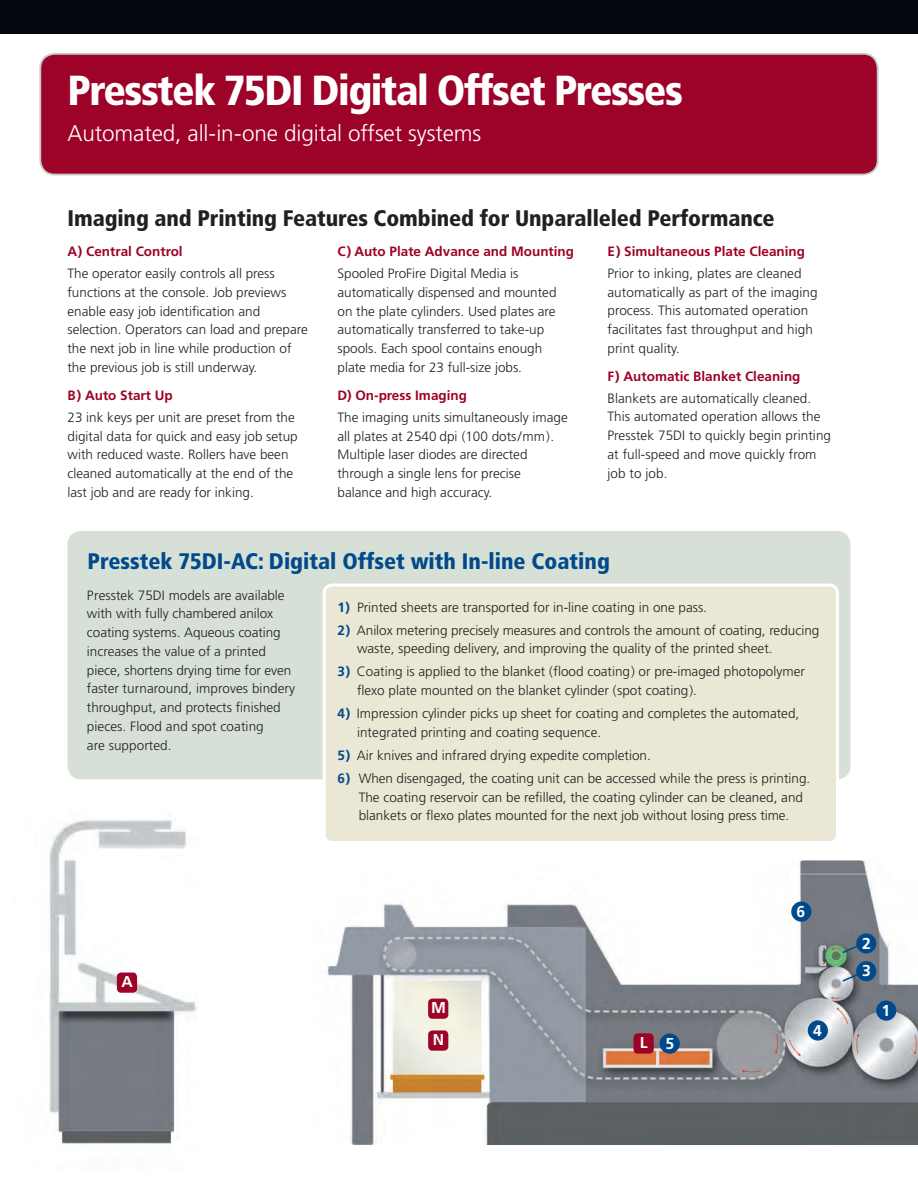
<style>
.page{position:relative;width:918px;height:1188px;background:#fff}
.page>*{position:absolute;margin:0;border:0;box-sizing:border-box;transform-origin:0 0}
.t1{font:900 condensed 42px "Frutiger LT Std";letter-spacing:-.035em;color:#fff}
.t2{font:900 condensed 22.5px "Frutiger LT Std";letter-spacing:-.005em;color:#231f20}
.t3{font:900 condensed 22.5px "Frutiger LT Std";color:#004a8b}
.t4{font:300 22.5px "Frutiger LT Std";letter-spacing:-.005em;color:#fff}
.t5{font:700 15.75px "Frutiger LT Std";color:#fff}
.t6{font:300 13.5px/18.8px "Frutiger LT Std";color:#231f20}
.t7{font:700 13.5px "Frutiger LT Std";color:#9d0228}
.s1{font-weight:700;color:#004a8b}
</style>
<div class="page">
<div style="left:68px;top:531px;width:782px;height:248px;background:#d7e0d7;border-radius:14px"></div>
<div style="left:324px;top:585px;width:513px;height:258px;background:#eae7d5;border-radius:8px"></div>
<div style="left:323px;top:583px;width:516px;height:261px;border:3px solid #fff;border-radius:8px"></div>
<div style="left:0;top:0;width:918px;height:34px;background:#04070e"></div>
<div style="left:40px;top:54px;width:838px;height:121px;background:#9d0228;border-radius:14px"></div>
<div style="left:39px;top:53px;width:840px;height:122px;border:2px solid #c7c8ca;border-radius:14px"></div>
<img style="left:49px;top:819px;width:148px;height:325px">
<div style="left:117px;top:973px;width:20px;height:20px;background:#9d0228;border-radius:4px"></div>
<img style="left:327px;top:860px;width:591px;height:285px">
<div style="left:428px;top:999px;width:20px;height:20px;background:#9d0228;border-radius:4px"></div>
<div style="left:634px;top:1033px;width:20px;height:21px;background:#9d0228;border-radius:4px"></div>
<div style="left:428px;top:1030px;width:20px;height:21px;background:#9d0228;border-radius:4px"></div>
<div style="left:856px;top:961px;width:20px;height:20px;background:#004a8b;border-radius:50%"></div>
<div style="left:856px;top:933px;width:20px;height:21px;background:#004a8b;border-radius:50%"></div>
<div style="left:876px;top:1001px;width:20px;height:20px;background:#004a8b;border-radius:50%"></div>
<svg style="left:841px;top:944px;width:19px;height:10px"></svg>
<svg style="left:841px;top:972px;width:19px;height:11px"></svg>
<div style="left:808px;top:1020px;width:20px;height:21px;background:#004a8b;border-radius:50%"></div>
<div style="left:660px;top:1034px;width:20px;height:20px;background:#004a8b;border-radius:50%"></div>
<div style="left:791px;top:902px;width:20px;height:20px;background:#004a8b;border-radius:50%"></div>
<p class="t1" style="left:68px;top:65px;width:617px">Presstek 75DI Digital Offset Presses</p>
<p class="t4" style="left:68px;top:120px;width:415px">Automated, all-in-one digital offset systems</p>
<p class="t2" style="left:68px;top:205px;width:709px">Imaging and Printing Features Combined for Unparalleled Performance</p>
<p class="t7" style="left:68px;top:244px;width:117px">A) Central Control</p>
<p class="t6" style="left:68px;top:264px;width:242px">The operator easily controls all press functions at the console. Job previews enable easy job identification and selection. Operators can load and prepare the next job in line while production of the previous job is still underway.</p>
<p class="t7" style="left:68px;top:387px;width:107px">B) Auto Start Up</p>
<p class="t6" style="left:68px;top:408px;width:232px">23 ink keys per unit are preset from the digital data for quick and easy job setup with reduced waste. Rollers have been cleaned automatically at the end of the last job and are ready for inking.</p>
<p class="t7" style="left:338px;top:244px;width:238px">C) Auto Plate Advance and Mounting</p>
<p class="t6" style="left:338px;top:264px;width:221px">Spooled ProFire Digital Media is automatically dispensed and mounted on the plate cylinders. Used plates are automatically transferred to take-up spools. Each spool contains enough plate media for 23 full-size jobs.</p>
<p class="t7" style="left:338px;top:387px;width:131px">D) On-press Imaging</p>
<p class="t6" style="left:338px;top:408px;width:232px">The imaging units simultaneously image all plates at 2540 dpi (100 dots/mm).<br>Multiple laser diodes are directed through a single lens for precise balance and high accuracy.</p>
<p class="t7" style="left:608px;top:244px;width:199px">E) Simultaneous Plate Cleaning</p>
<p class="t6" style="left:608px;top:264px;width:212px">Prior to inking, plates are cleaned automatically as part of the imaging process. This automated operation facilitates fast throughput and high print quality.</p>
<p class="t7" style="left:608px;top:368px;width:195px">F) Automatic Blanket Cleaning</p>
<p class="t6" style="left:608px;top:389px;width:225px">Blankets are automatically cleaned.<br>This automated operation allows the<br>Presstek 75DI to quickly begin printing at full-speed and move quickly from job to job.</p>
<p class="t3" style="left:88px;top:548px;width:524px">Presstek 75DI-AC: Digital Offset with In-line Coating</p>
<p class="t6" style="left:87px;top:586px;width:210px">Presstek 75DI models are available with with fully chambered anilox coating systems. Aqueous coating increases the value of a printed piece, shortens drying time for even faster turnaround, improves bindery throughput, and protects finished pieces. Flood and spot coating<br>are supported.</p>
<p class="t6" style="left:338px;top:598px;width:371px"><span class="s1">1)</span> Printed sheets are transported for in-line coating in one pass.</p>
<p class="t6" style="left:357px;top:621px;width:464px;text-indent:-19px"><span class="s1">2)</span> Anilox metering precisely measures and controls the amount of coating, reducing waste, speeding delivery, and improving the quality of the printed sheet.</p>
<p class="t6" style="left:357px;top:663px;width:449px;text-indent:-19px"><span class="s1">3)</span> Coating is applied to the blanket (flood coating) or pre-imaged photopolymer flexo plate mounted on the blanket cylinder (spot coating).</p>
<p class="t6" style="left:357px;top:704px;width:444px;text-indent:-19px"><span class="s1">4)</span> Impression cylinder picks up sheet for coating and completes the automated, integrated printing and coating sequence.</p>
<p class="t6" style="left:338px;top:746px;width:315px"><span class="s1">5)</span> Air knives and infrared drying expedite completion.</p>
<p class="t6" style="left:359px;top:769px;width:453px;text-indent:-21px"><span class="s1">6)</span> When disengaged, the coating unit can be accessed while the press is printing.<br>The coating reservoir can be refilled, the coating cylinder can be cleaned, and blankets or flexo plates mounted for the next job without losing press time.</p>
<p class="t5" style="left:122px;top:973px;width:13px">A</p>
<p class="t5" style="left:431px;top:999px;width:16px">M</p>
<p class="t5" style="left:433px;top:1031px;width:13px">N</p>
<p class="t5" style="left:640px;top:1034px;width:9px">L</p>
<p class="t5" style="left:665px;top:1034px;width:10px">5</p>
<p class="t5" style="left:797px;top:902px;width:10px">6</p>
<p class="t5" style="left:813px;top:1021px;width:10px">4</p>
<p class="t5" style="left:862px;top:934px;width:10px">2</p>
<p class="t5" style="left:862px;top:962px;width:10px">3</p>
<p class="t5" style="left:882px;top:1001px;width:10px">1</p>
</div>
